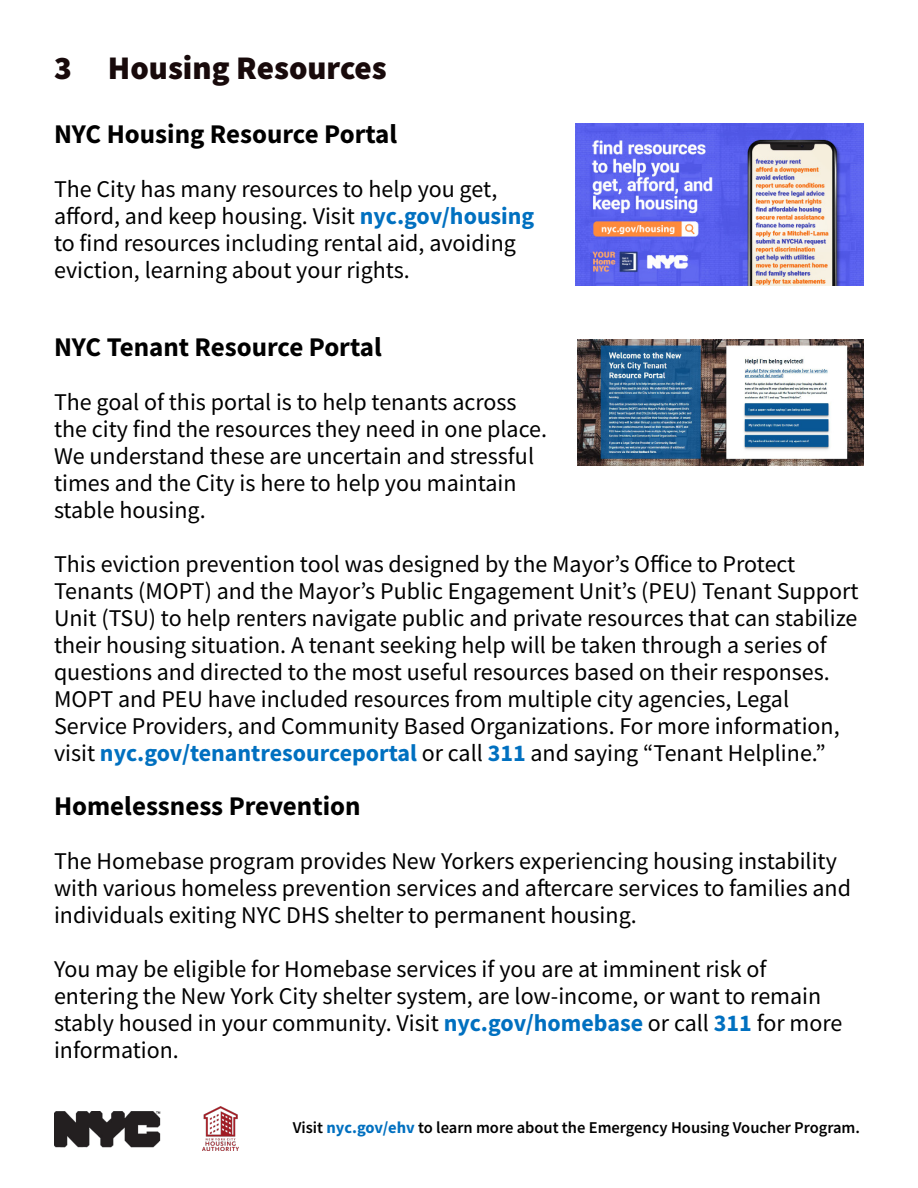
<style>
.page{position:relative;width:918px;height:1188px;background:#fff}
.page>*{position:absolute;margin:0;border:0;box-sizing:border-box;transform-origin:0 0}
.t1{font:900 33px "Source Sans Pro";color:#180a0b}
.t2{font:700 27px "Source Sans Pro";color:#000}
.t3{font:24px/27px "Source Sans Pro";color:#000}
.t4{font:600 16.5px "Source Sans Pro";color:#000}
.s1{font-weight:700;color:#0070c0}
</style>
<div class="page">
<img style="left:203px;top:1107px;width:35px;height:43px">
<img style="left:54px;top:1112px;width:107px;height:36px">
<img style="left:576px;top:123px;width:288px;height:162px">
<img style="left:578px;top:340px;width:286px;height:125px">
<h1 class="t1" style="left:54px;top:45px;width:334px">3 Housing Resources</h1>
<p class="t2" style="left:54px;top:116px;width:345px">NYC Housing Resource Portal</p>
<p class="t3" style="left:54px;top:176px;width:482px">The City has many resources to help you get, afford, and keep housing. Visit <span class="s1">nyc.gov/housing </span>to find resources including rental aid, avoiding eviction, learning about your rights.</p>
<p class="t2" style="left:54px;top:328px;width:329px">NYC Tenant Resource Portal</p>
<p class="t3" style="left:54px;top:388px;width:495px">The goal of this portal is to help tenants across the city find the resources they need in one place.<br>We understand these are uncertain and stressful times and the City is here to help you maintain stable housing.</p>
<p class="t3" style="left:54px;top:550px;width:806px">This eviction prevention tool was designed by the Mayor’s Office to Protect Tenants (MOPT) and the Mayor’s Public Engagement Unit’s (PEU) Tenant Support Unit (TSU) to help renters navigate public and private resources that can stabilize their housing situation. A tenant seeking help will be taken through a series of questions and directed to the most useful resources based on their responses.<br>MOPT and PEU have included resources from multiple city agencies, Legal Service Providers, and Community Based Organizations. For more information, visit <span class="s1">nyc.gov/tenantresourceportal</span> or call <span class="s1">311</span> and saying “Tenant Helpline.”</p>
<p class="t2" style="left:54px;top:787px;width:308px">Homelessness Prevention</p>
<p class="t3" style="left:54px;top:847px;width:799px">The Homebase program provides New Yorkers experiencing housing instability with various homeless prevention services and aftercare services to families and individuals exiting NYC DHS shelter to permanent housing.</p>
<p class="t3" style="left:54px;top:955px;width:790px">You may be eligible for Homebase services if you are at imminent risk of entering the New York City shelter system, are low-income, or want to remain stably housed in your community. Visit <span class="s1">nyc.gov/homebase</span> or call <span class="s1">311</span> for more information.</p>
<p class="t4" style="left:293px;top:1116px;width:569px">Visit <span class="s1">nyc.gov/ehv</span> to learn more about the Emergency Housing Voucher Program.</p>
</div>
